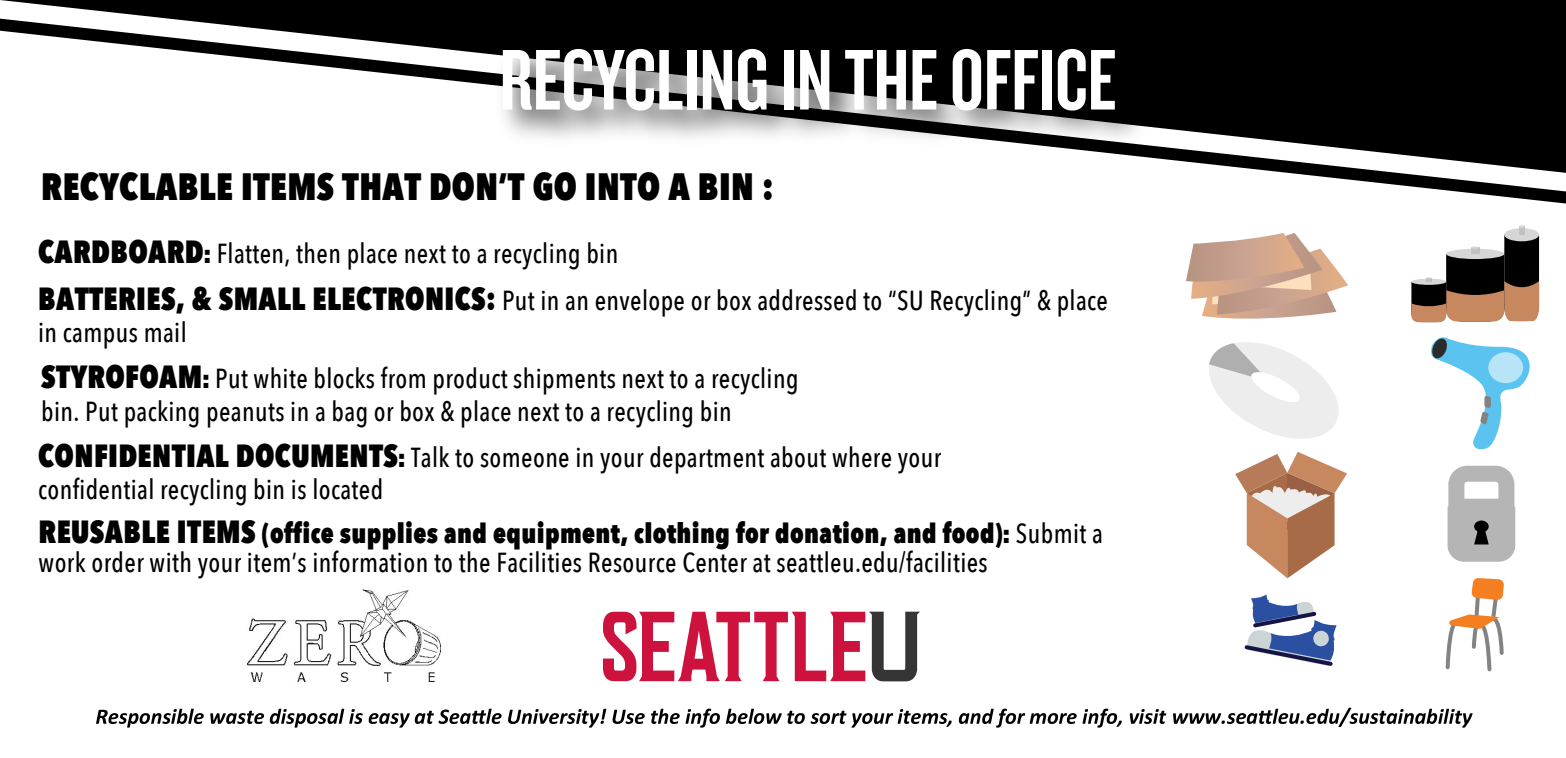
<style>
.page{position:relative;width:1566px;height:758px;background:#fff}
.page>*{position:absolute;margin:0;border:0;box-sizing:border-box;transform-origin:0 0}
.t1{font:89.4px "Knockout 48 Featherweight";color:#fff}
.t2{font:800 38px "Avenir Next Condensed";letter-spacing:.01em;color:#000;scale:.95 1}
.t3{font:500 27.4px/47.4px "Avenir Next Condensed";letter-spacing:.015em;color:#000;scale:.95 1}
.t4{font:800 27.4px/44.2px "Avenir Next Condensed";letter-spacing:.015em;color:#000;scale:.95 1}
.s1{font-weight:800;font-size:32px}
.s2{font-family:"Knockout 92 Ultmt Cruiserwt";font-weight:400}
.s3{font-weight:500}
.s4{font-size:32px}
</style>
<div class="page">
<svg style="left:96px;top:709px;width:1070px;height:19px"></svg>
<svg style="left:1173px;top:708px;width:299px;height:20px"></svg>
<img style="left:248px;top:590px;width:193px;height:91px">
<svg style="left:1235px;top:452px;width:111px;height:126px"></svg>
<div style="left:0;top:0;width:1565px;height:9px;background:#000"></div>
<svg style="left:0;top:9px;width:1565px;height:195px"></svg>
<img style="left:482px;top:18px;width:680px;height:156px">
<svg style="left:1447px;top:465px;width:69px;height:97px;background:#b9b9b9"></svg>
<svg style="left:1186px;top:233px;width:162px;height:86px"></svg>
<div style="left:1504px;top:228px;width:34px;height:13px;background:#d6d6d6;border-radius:50%"></div>
<div style="left:1518px;top:227px;width:5px;height:8px;background:#c1c1c1"></div>
<svg style="left:1411px;top:235px;width:127px;height:87px"></svg>
<svg style="left:1244px;top:594px;width:92px;height:72px"></svg>
<svg style="left:1445px;top:578px;width:59px;height:94px"></svg>
<svg style="left:1431px;top:337px;width:99px;height:113px"></svg>
<div style="left:1488px;top:352px;width:34px;height:31px;background:#b8e4f7;border-radius:50%"></div>
<svg style="left:1209px;top:342px;width:130px;height:97px"></svg>
<svg style="left:603px;top:612px;width:317px;height:69px"></svg>
<h1 class="t1" style="left:499px;top:25px;width:618px">RECYCLING IN THE OFFICE</h1>
<h2 class="t2" style="left:41px;top:163px;width:772px">RECYCLABLE ITEMS THAT DON’T GO INTO A BIN :</h2>
<p class="t3" style="left:38px;top:230px;width:1127px"><span class="s1">CARDBOARD</span><span class="s2">:</span> Flatten, then place next to a recycling bin<br><span class="s1">BATTERIES, &amp; SMALL ELECTRONICS:</span> Put in an envelope or box addressed to “SU Recycling” &amp; place</p>
<p class="t3" style="left:38px;top:310px;width:801px;line-height:45.8px">in campus mail<br><span class="s1">STYROFOAM</span><span class="s2">:</span> Put white blocks from product shipments next to a recycling</p>
<p class="t3" style="left:38px;top:389px;width:952px;line-height:45.6px">bin. Put packing peanuts in a bag or box &amp; place next to a recycling bin<br><span class="s1">CONFIDENTIAL DOCUMENTS</span><span class="s2">:</span> Talk to someone in your department about where your</p>
<p class="t4" style="left:38px;top:466px;width:1122px"><span class="s3">confidential recycling bin is located<br></span><span class="s4">REUSABLE ITEMS</span> (office supplies and equipment, clothing for donation, and food)<span class="s2">:</span> <span class="s3">Submit a</span></p>
<p class="t3" style="left:39px;top:539px;width:1000px">work order with your item’s information to the Facilities Resource Center at seattleu.edu/facilities</p>
</div>
